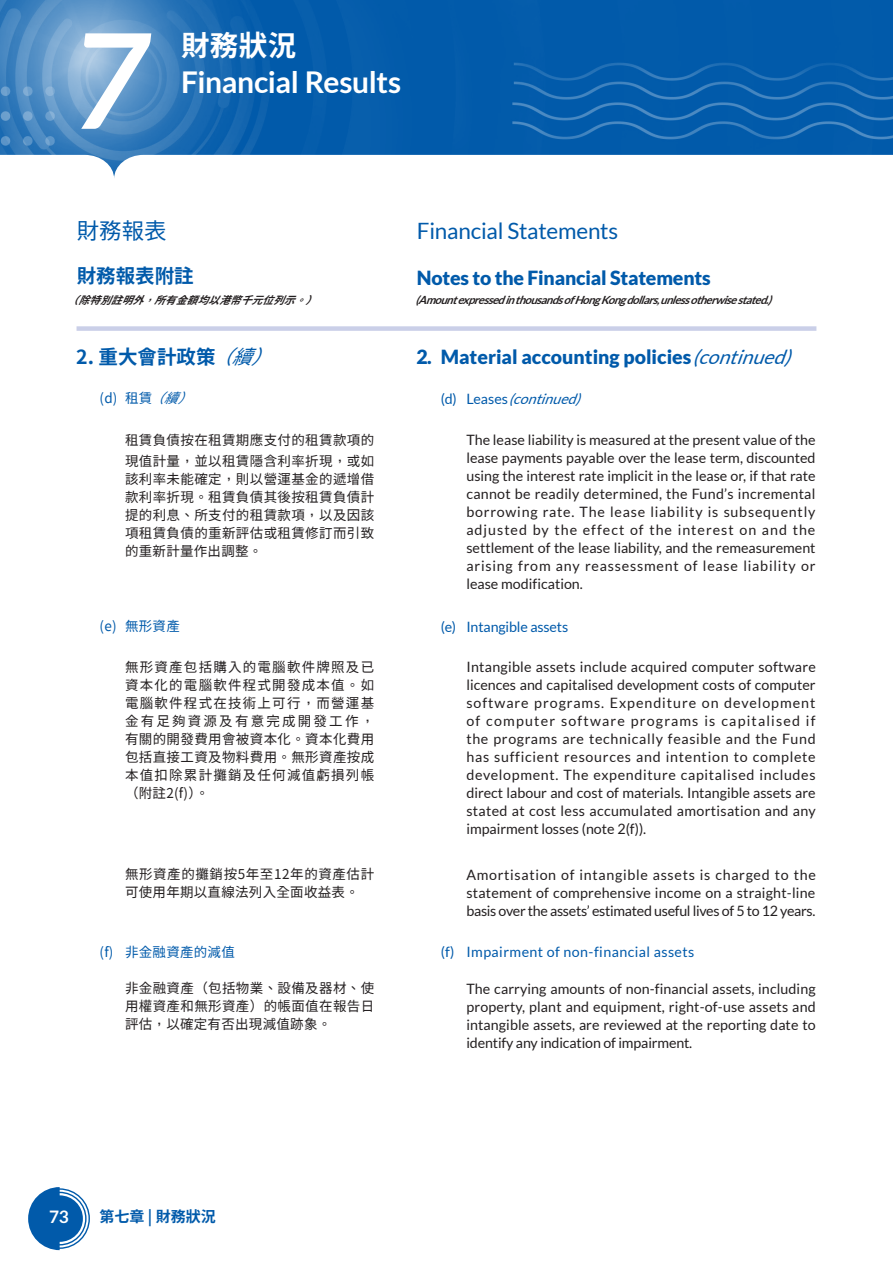
<style>
.page{position:relative;width:893px;height:1263px;background:#fff}
.page>*{position:absolute;margin:0;border:0;box-sizing:border-box;transform-origin:0 0}
.t1{font:italic 700 132px "Lato";color:#fff}
.t2{font:700 30px "Lato";letter-spacing:-.015em;color:#fff}
.t3{font:700 28.5px "Taipei Sans TC Beta";color:#fff}
.eBig{font:22.5px "Lato";letter-spacing:-.01em;color:#015aaa}
.中文大題{font:22.5px "Taipei Sans TC Beta";color:#015aaa}
.eBig-2{font:900 19.5px "Lato";letter-spacing:-.01em;color:#015aaa}
.中文大題-2{font:700 19.5px "Taipei Sans TC Beta";color:#015aaa}
.t4{font:700 17.25px "Lato";color:#fff}
.t5{font:700 15px "Taipei Sans TC Beta";color:#015aaa}
.eng{font:14.25px/18px "Lato";color:#231f20;text-align:justify}
.eng-2{font:14.25px "Lato";letter-spacing:.03em;color:#015aaa}
.eng-3{font:italic 14.25px "Lato";color:#015aaa}
.eng-4{font:14.25px "Lato";letter-spacing:-.01em;color:#015aaa}
.中文大題-3{font:13.5px/18px "Taipei Sans TC Beta";letter-spacing:.025em;color:#231f20;text-align:justify}
.中文大題-4{font:13.5px/18px "Taipei Sans TC Beta";letter-spacing:.045em;color:#231f20}
.中文大題-5{font:13.5px "Taipei Sans TC Beta";letter-spacing:.02em;color:#015aaa}
.t6{font:italic 700 11.25px "Lato";color:#231f20}
.t7{font:italic 700 10.5px "Taipei Sans TC Beta";color:#231f20}
.s1{font-weight:400;font-style:italic}
.s2{font-style:italic}
.s3{font-style:normal}
</style>
<div class="page">
<img style="left:0;top:0;width:893px;height:155px">
<svg style="left:28px;top:1187px;width:62px;height:63px"></svg>
<div style="left:77px;top:326px;width:739px;height:5px;background:#cacfe8"></div>
<h1 class="t1" style="left:71px;top:5px;width:78px">7</h1>
<h3 class="t3" style="left:181px;top:30px;width:117px">財務狀況</h3>
<h2 class="t2" style="left:181px;top:65px;width:222px">Financial Results</h2>
<p class="中文大題" style="left:77px;top:218px;width:92px">財務報表</p>
<p class="中文大題-2" style="left:77px;top:265px;width:119px">財務報表附註</p>
<p class="eBig" style="left:417px;top:218px;width:203px">Financial Statements</p>
<p class="eBig-2" style="left:417px;top:266px;width:295px">Notes to the Financial Statements</p>
<p class="t7" style="left:68px;top:294px;width:259px">（除特別註明外，所有金額均以港幣千元位列示。）</p>
<p class="t6" style="left:415px;top:294px;width:362px">(AmountexpressedinthousandsofHongKongdollars,unlessotherwisestated.)</p>
<p class="中文大題-2" style="left:76px;top:346px;width:213px">2. 重大會計政策<span class="s1">（續）</span></p>
<p class="eBig-2" style="left:416px;top:346px;width:383px">2. Material accounting policies<span class="s1">(continued)</span></p>
<p class="中文大題-5" style="left:99px;top:390px;width:105px">(d) 租賃<span class="s2">（續）</span></p>
<p class="中文大題-3" style="left:125px;top:430px;width:251px;line-height:21px">租賃負債按在租賃期應支付的租賃款項的現值計量，並以租賃隱含利率折現，或如</p>
<p class="中文大題-3" style="left:125px;top:470px;width:251px">該利率未能確定，則以營運基金的遞增借款利率折現。租賃負債其後按租賃負債計提的利息、所支付的租賃款項，以及因該項租賃負債的重新評估或租賃修訂而引致的重新計量作出調整。</p>
<p class="中文大題-5" style="left:99px;top:619px;width:82px">(e) 無形資產</p>
<p class="中文大題-3" style="left:125px;top:658px;width:251px">無形資產包括購入的電腦軟件牌照及已資本化的電腦軟件程式開發成本值。如電腦軟件程式在技術上可行，而營運基金有足夠資源及有意完成開發工作，有關的開發費用會被資本化。資本化費用包括直接工資及物料費用。無形資產按成本值扣除累計攤銷及任何減值虧損列帳（附註2(f)）。</p>
<p class="中文大題-4" style="left:125px;top:865px;width:251px">無形資產的攤銷按5年至12年的資產估計可使用年期以直線法列入全面收益表。</p>
<p class="中文大題-5" style="left:99px;top:944px;width:137px">(f) 非金融資產的減值</p>
<p class="中文大題-3" style="left:125px;top:979px;width:251px">非金融資產（包括物業、設備及器材、使用權資產和無形資產）的帳面值在報告日評估，以確定有否出現減值跡象。</p>
<p class="t4" style="left:49px;top:1206px;width:21px">73</p>
<p class="t5" style="left:99px;top:1208px;width:118px">第七章 | 財務狀況</p>
<p class="eng-3" style="left:441px;top:390px;width:146px"><span class="s3">( d ) L e a s e s</span> (continued)</p>
<p class="eng" style="left:466px;top:431px;width:351px">The lease liability is measured at the present value of the lease payments payable over the lease term, discounted using the interest rate implicit in the lease or, if that rate cannot be readily determined, the Fund’s incremental borrowing rate. The lease liability is subsequently adjusted by the effect of the interest on and the settlement of the lease liability, and the remeasurement arising from any reassessment of lease liability or lease modification.</p>
<p class="eng-4" style="left:441px;top:619px;width:129px">(e) Intangible assets</p>
<p class="eng" style="left:466px;top:658px;width:351px">Intangible assets include acquired computer software licences and capitalised development costs of computer software programs. Expenditure on development of computer software programs is capitalised if the programs are technically feasible and the Fund has sufficient resources and intention to complete development. The expenditure capitalised includes direct labour and cost of materials. Intangible assets are stated at cost less accumulated amortisation and any impairment losses (note 2(f)).</p>
<p class="eng" style="left:466px;top:866px;width:351px">Amortisation of intangible assets is charged to the statement of comprehensive income on a straight-line basis over the assets’ estimated useful lives of 5 to 12 years.</p>
<p class="eng-2" style="left:441px;top:944px;width:255px">(f) Impairment of non-financial assets</p>
<p class="eng" style="left:466px;top:980px;width:351px">The carrying amounts of non-financial assets, including property, plant and equipment, right-of-use assets and intangible assets, are reviewed at the reporting date to identify any indication of impairment.</p>
</div>
